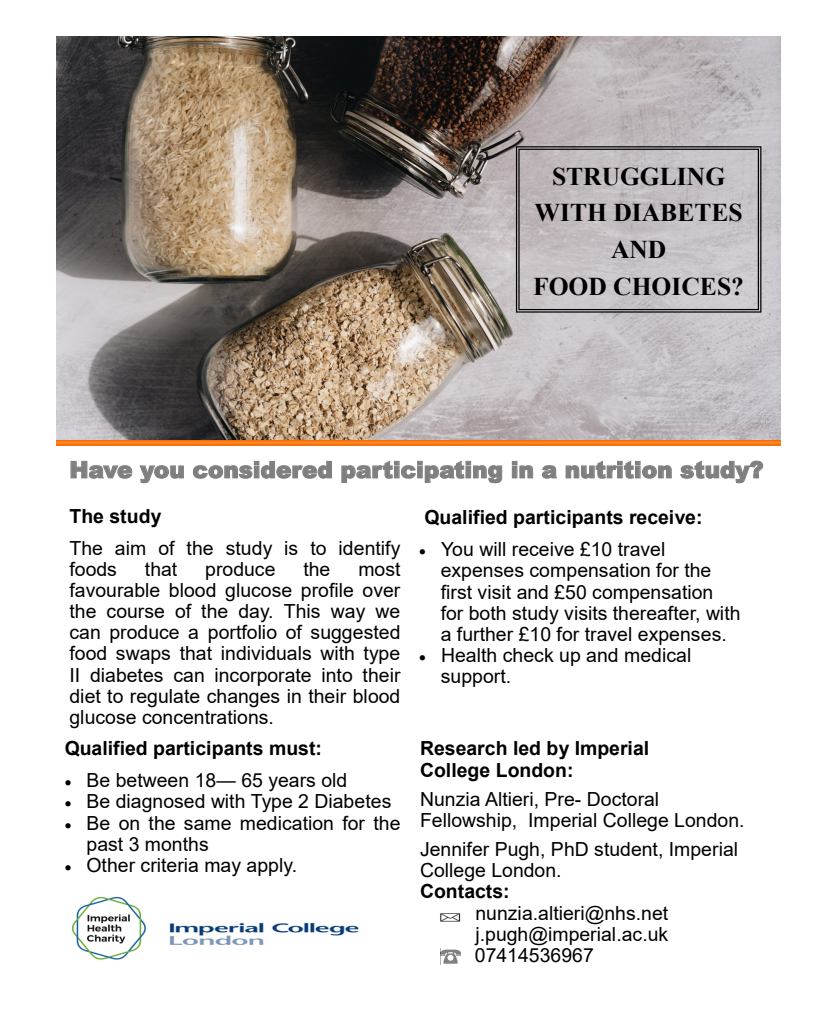
<style>
.page{position:relative;width:837px;height:1018px;background:#fff}
.page>*{position:absolute;margin:0;border:0;box-sizing:border-box;transform-origin:0 0}
.t1{font:700 25.6px "Times New Roman";color:#000}
.t2{font:700 25.5px/36.8px "Times New Roman";color:#000;text-align:center}
.t3{font:900 23.1px "Arial";color:#7f7f7f}
.t4{font:19.4px/21.2px "Arial";color:#000}
.t5{font:700 19.4px/21.2px "Arial";color:#000}
.s1{font-weight:700}
</style>
<div class="page">
<img style="left:169px;top:922px;width:190px;height:23px">
<img style="left:71px;top:896px;width:75px;height:64px">
<svg style="left:56px;top:440px;width:724px;height:5px;background:#f97914"></svg>
<img style="left:440px;top:913px;width:21px;height:9px">
<img style="left:440px;top:948px;width:20px;height:16px">
<img style="left:56px;top:36px;width:723px;height:403px">
<svg style="left:515px;top:146px;width:246px;height:167px;background:#beb9bd"></svg>
<p class="t2" style="left:534px;top:157px;width:209px">STRUGGLING<br>WITH DIABETES</p>
<p class="t1" style="left:610px;top:231px;width:57px">AND</p>
<p class="t2" style="left:533px;top:267px;width:212px">FOOD CHOICES?</p>
<p class="t3" style="left:69px;top:453px;width:695px">Have you considered participating in a nutrition study?</p>
<p class="t4" style="left:69px;top:500px;width:332px;line-height:31.8px"><span class="s1">The study<br></span>The aim of the study is to identify</p>
<p class="t4" style="left:69px;top:558px;width:49px">foods</p>
<p class="t4" style="left:145px;top:558px;width:34px">that</p>
<p class="t4" style="left:205px;top:558px;width:72px">produce</p>
<p class="t4" style="left:303px;top:558px;width:28px">the</p>
<p class="t4" style="left:69px;top:558px;width:332px;text-align:justify;text-indent:289px">most favourable blood glucose profile over the course of the day. This way we can produce a portfolio of suggested food swaps that individuals with type II diabetes can incorporate into their diet to regulate changes in their blood glucose concentrations.</p>
<p class="t5" style="left:65px;top:738px;width:259px">Qualified participants must:</p>
<p class="t4" style="left:65px;top:769px;width:284px">• Be between 18— 65 years old</p>
<p class="t4" style="left:65px;top:791px;width:328px">• Be diagnosed with Type 2 Diabetes</p>
<p class="t4" style="left:87px;top:812px;width:315px;text-indent:-22px">• Be on the same medication for the past 3 months</p>
<p class="t4" style="left:65px;top:854px;width:234px">• Other criteria may apply.</p>
<p class="t5" style="left:424px;top:507px;width:279px">Qualified participants receive:</p>
<p class="t4" style="left:440px;top:539px;width:301px;text-indent:-22px">• You will receive £10 travel expenses compensation for the first visit and £50 compensation for both study visits thereafter, with a further £10 for travel expenses.</p>
<p class="t4" style="left:440px;top:644px;width:252px;text-indent:-22px">• Health check up and medical support.</p>
<p class="t5" style="left:420px;top:738px;width:230px">Research led by Imperial<br>College London:</p>
<p class="t4" style="left:420px;top:788px;width:326px">Nunzia Altieri, Pre- Doctoral<br>Fellowship, Imperial College London.</p>
<p class="t4" style="left:420px;top:838px;width:319px">Jennifer Pugh, PhD student, Imperial</p>
<p class="t4" style="left:420px;top:859px;width:143px">College London.</p>
<p class="t5" style="left:420px;top:881px;width:91px">Contacts:</p>
<p class="t4" style="left:475px;top:902px;width:194px">nunzia.altieri@nhs.net</p>
<p class="t4" style="left:475px;top:923px;width:194px">j.pugh@imperial.ac.uk</p>
<p class="t4" style="left:474px;top:944px;width:120px">07414536967</p>
</div>
